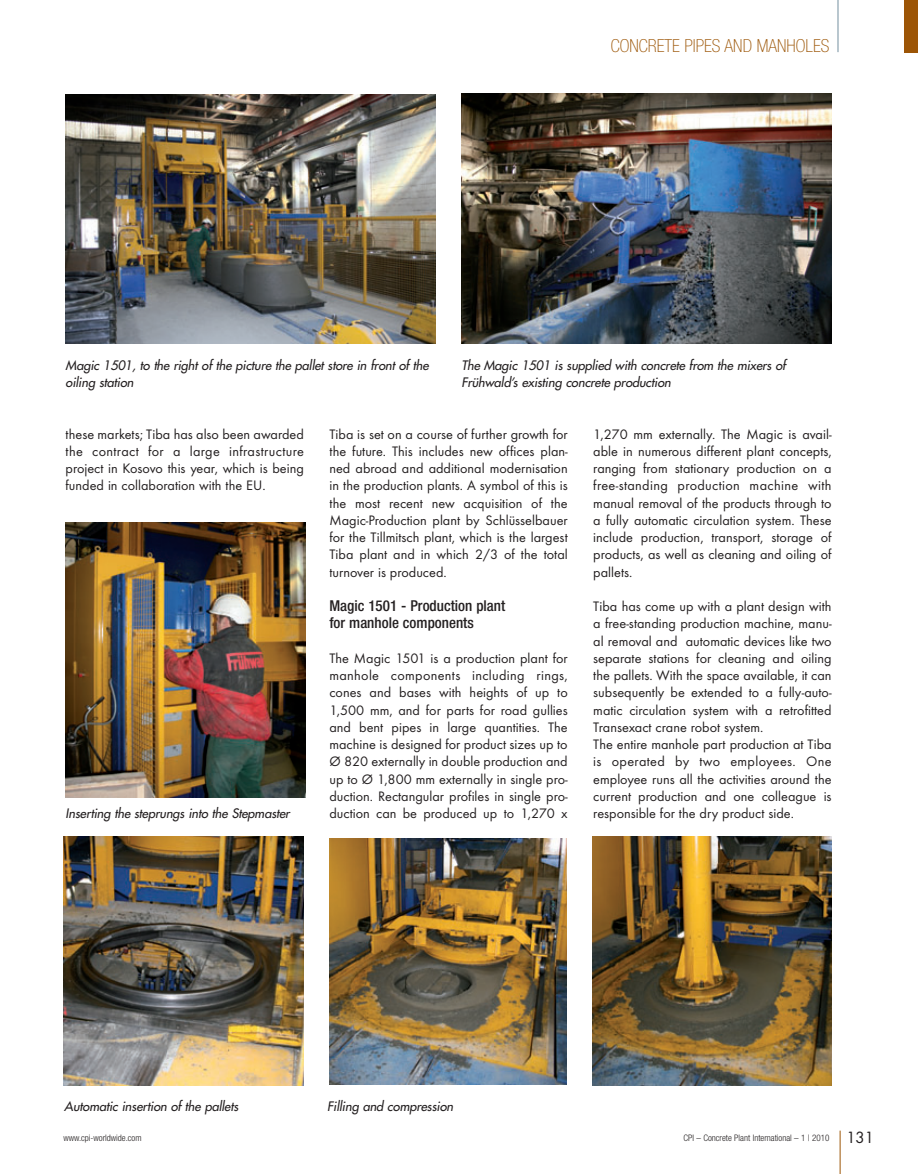
<style>
.page{position:relative;width:918px;height:1174px;background:#fff}
.page>*{position:absolute;margin:0;border:0;box-sizing:border-box;transform-origin:0 0}
.t1{font:100 condensed 18px "Helvetica Neue";color:#9c5506}
.t2{font:500 condensed 15px/17.2px "Helvetica Neue";color:#231f20}
.t3{font:14.25px/17.2px "Futura T";color:#231f20;text-align:justify}
.t4{font:italic 12.75px/17.2px "Futura";color:#231f20}
.t5{font:300 condensed 9px "Helvetica Neue";color:#231f20}
.s1{font-family:"Futura";font-weight:400;font-stretch:normal;font-size:15px}
</style>
<div class="page">
<hr style="left:839px;top:1131px;width:1px;height:43px;background:#9c5506">
<hr style="left:837px;top:0;width:1px;height:52px;background:#73909f">
<div style="left:904px;top:0;width:13px;height:52px;background:#9c5506"></div>
<img style="left:592px;top:836px;width:239px;height:250px">
<img style="left:66px;top:94px;width:369px;height:250px">
<img style="left:461px;top:93px;width:370px;height:251px">
<img style="left:63px;top:836px;width:241px;height:249px">
<img style="left:329px;top:838px;width:237px;height:246px">
<img style="left:66px;top:522px;width:239px;height:275px">
<p class="t1" style="left:610px;top:39px;width:220px">CONCRETE PIPES AND MANHOLES</p>
<p class="t4" style="left:66px;top:357px;width:367px">Magic 1501, to the right of the picture the pallet store in front of the oiling station</p>
<p class="t4" style="left:461px;top:357px;width:326px">The Magic 1501 is supplied with concrete from the mixers of<br>Frühwald’s existing concrete production</p>
<p class="t3" style="left:66px;top:426px;width:240px">these markets; Tiba has also been awarded the contract for a large infrastructure project in Kosovo this year, which is being funded in collaboration with the EU.</p>
<p class="t3" style="left:329px;top:426px;width:240px">Tiba is set on a course of further growth for the future. This includes new offices plan&shy;ned abroad and additional modernisation in the production plants. A symbol of this is the most recent new acquisition of the Magic-Production plant by Schlüsselbauer for the Tillmitsch plant, which is the largest Tiba plant and in which 2/3 of the total turnover is produced.</p>
<p class="t2" style="left:329px;top:598px;width:177px">Magic 1501 - Production plant for manhole components</p>
<p class="t3" style="left:329px;top:651px;width:240px">The Magic 1501 is a production plant for manhole components including rings, cones and bases with heights of up to 1,500 mm, and for parts for road gullies and bent pipes in large quantities. The machine is designed for product sizes up to Ø 820 externally in double production and up to Ø 1,800 mm externally in single pro&shy;duction. Rectangular profiles in single pro&shy;duction can be produced up to 1,270 x</p>
<p class="t4" style="left:66px;top:806px;width:228px">Inserting the steprungs into the Stepmaster</p>
<p class="t3" style="left:593px;top:426px;width:240px">1,270 mm externally. The Magic is avail - able in numerous different plant concepts, ranging from stationary production on a free-standing production machine with manual removal of the products through to a fully automatic circulation system. These include production, transport, storage of products, as well as cleaning and oiling of pallets.</p>
<p class="t3" style="left:593px;top:599px;width:240px;text-align:left">Tiba has come up with a plant design with a free-standing production machine, manu&shy;al removal and automatic devices like two separate stations for cleaning and oiling the pallets. With the space available, it can subsequently be extended to a fully-auto&shy;matic circulation system with a retrofitted Transexact crane robot system.<br>The entire manhole part production at Tiba is operated by two employees. One employee runs all the activities around the current production and one colleague is responsible for the dry product side.</p>
<p class="t4" style="left:64px;top:1099px;width:178px">Automatic insertion of the pallets</p>
<p class="t4" style="left:327px;top:1099px;width:130px">Filling and compression</p>
<p class="t5" style="left:63px;top:1135px;width:80px">www.cpi-worldwide.com</p>
<p class="t5" style="left:683px;top:1135px;width:192px">CPI – Concrete Plant International – 1 | 2010 <span class="s1">131</span></p>
</div>
